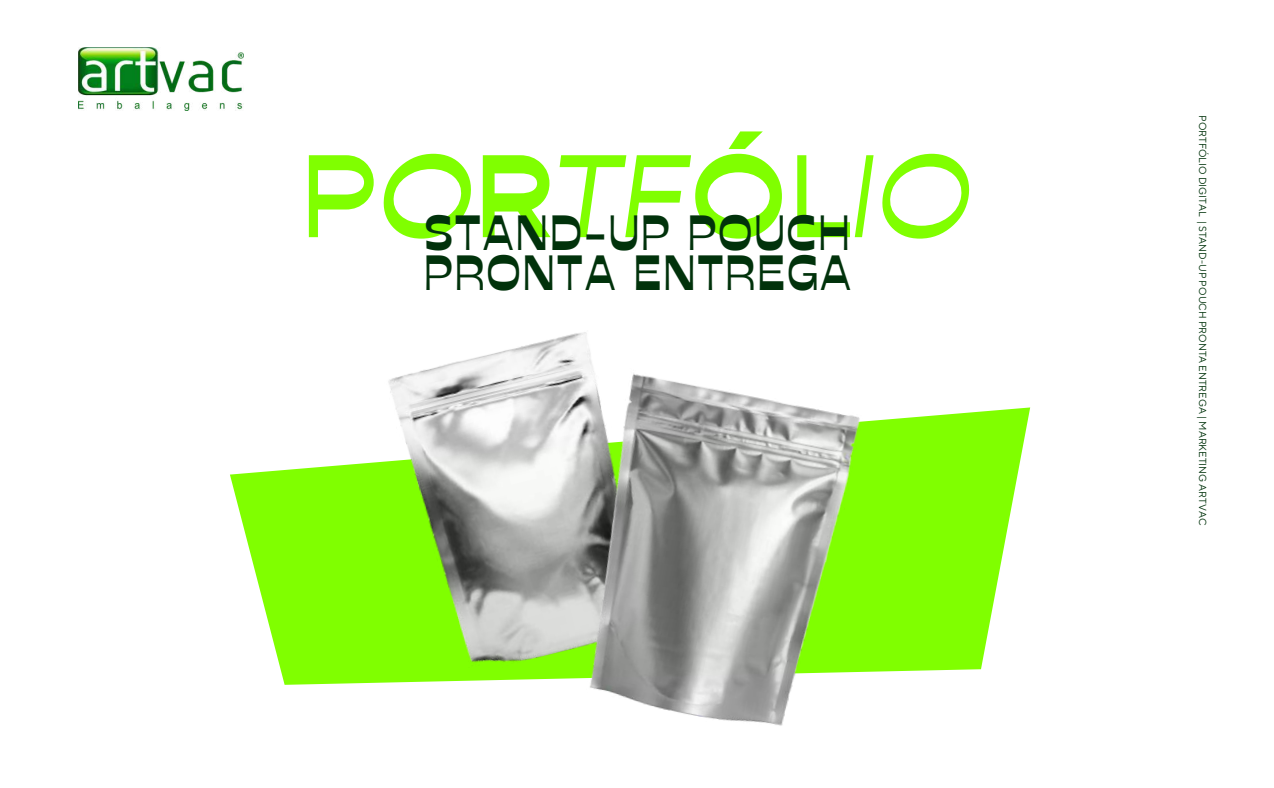
<style>
.page{position:relative;width:1274px;height:788px;background:#fff}
.page>*{position:absolute;margin:0;border:0;box-sizing:border-box;transform-origin:0 0}
.t1{font:500 118.65px "Gopher Display";color:#80ff00}
.t2{font:49.35px/39.4px "Stadio Now Display";letter-spacing:.05em;color:#01320b}
.t3{font:10.15px "TT Norms Pro";color:#01320b}
.s1{font-style:italic}
.s2{font-weight:700}
.s3{font-family:"Gopher";font-weight:400;font-style:italic}
.s4{font-weight:400;font-style:italic}
</style>
<div class="page">
<img style="left:79px;top:47px;width:164px;height:63px">
<svg style="left:230px;top:407px;width:799px;height:277px;fill:#80ff00"></svg>
<img style="left:328px;top:351px;width:176px;height:333px">
<img style="left:504px;top:332px;width:423px;height:394px">
<h1 class="t1" style="left:300px;top:145px;width:673px">P<span class="s1">O</span><span class="s2">R</span><span class="s3">TF</span><span class="s2">Ó</span>L<span class="s4">IO</span></h1>
<h2 class="t2" style="left:424px;top:213px;width:428px">STAND-UP POUCH<br>PRONTA ENTREGA</h2>
<p class="t3" style="left:1208px;top:115px;width:412px;rotate:90deg">PORTFÓLIO DIGITAL | STAND-UP POUCH PRONTA ENTREGA | MARKETING ARTVAC</p>
</div>
